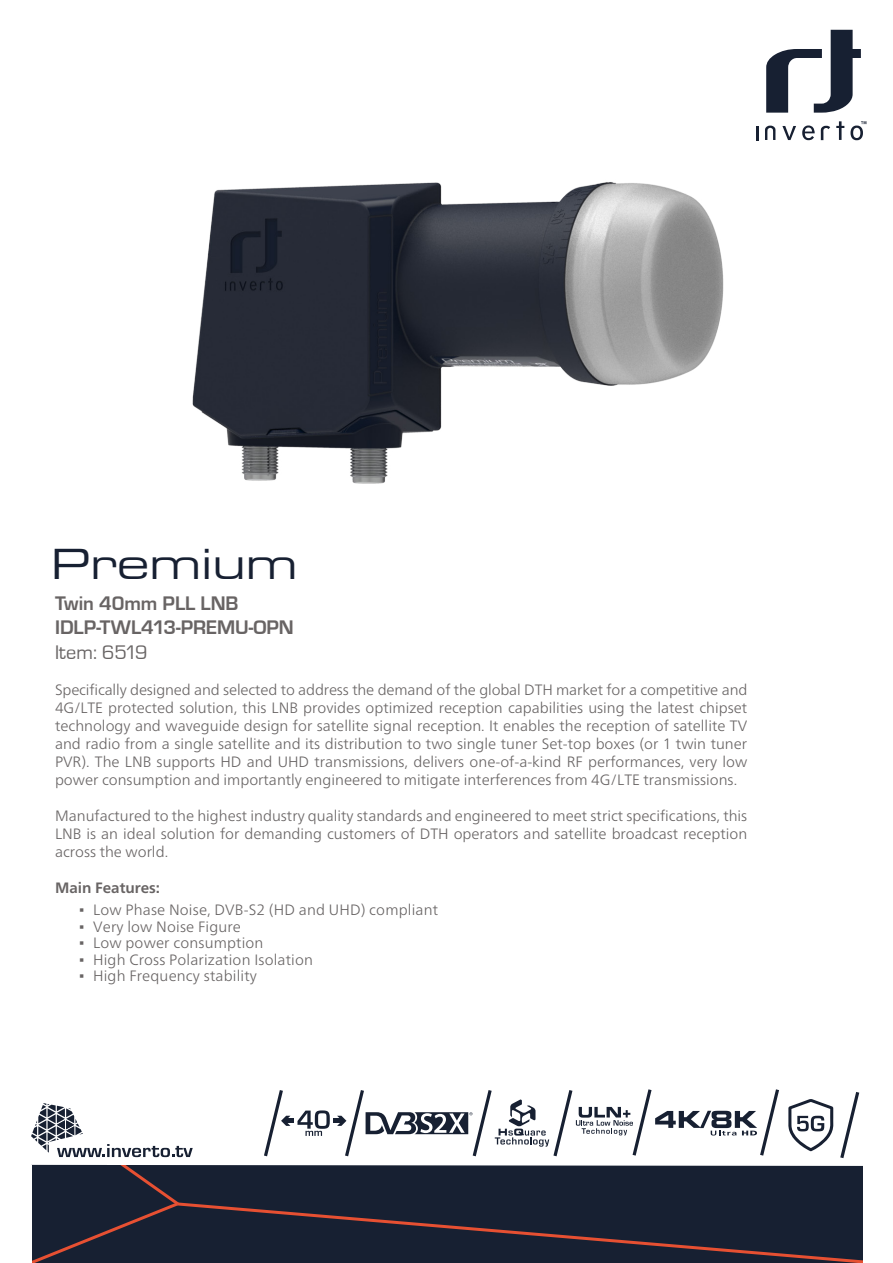
<style>
.page{position:relative;width:893px;height:1263px;background:#fff}
.page>*{position:absolute;margin:0;border:0;box-sizing:border-box;transform-origin:0 0}
.t1{font:42px "Eurostile Extended Two";color:#172032}
.t2{font:700 20.25px/24.3px "Eurostile T";color:#686464}
.t3{font:20.25px "Eurostile T";color:#686464}
.t4{font:300 15px/18px "Frutiger Neue LT";letter-spacing:.01em;color:#686464;text-align:justify}
.t5{font:700 15px "Frutiger Neue LT";color:#686464}
.t6{font:15px "Arial";color:#686464}
</style>
<div class="page">
<img style="left:192px;top:30px;width:675px;height:454px">
<svg style="left:31px;top:1089px;width:832px;height:174px"></svg>
<h1 class="t1" style="left:51px;top:535px;width:248px">Premium</h1>
<h2 class="t2" style="left:55px;top:591px;width:240px">Twin 40mm PLL LNB<br>IDLP-TWL413-PREMU-OPN</h2>
<h2 class="t3" style="left:55px;top:641px;width:94px">Item: 6519</h2>
<p class="t4" style="left:55px;top:680px;width:694px">Specifically designed and selected to address the demand of the global DTH market for a competitive and G4 /LTE protected solution, this LNB provides optimized reception capabilities using the latest chipset technology and waveguide design for satellite signal reception It. enables the reception of satellite TV and radio from a single satellite and its distribution to two single tuner Set-top boxes (or 1 twin tuner PVR .) The LNB supports HD and UHD transmissions, delivers one-of -a- kind RF performances, very low power consumption and importantly engineered to mitigate interferences from G4 /LTE transmissions.</p>
<p class="t4" style="left:55px;top:806px;width:694px">Manufactured to the highest industry quality standards and engineered to meet strict specifications, this LNB is an ideal solution for demanding customers of DTH operators and satellite broadcast reception across the world.</p>
<p class="t5" style="left:55px;top:878px;width:107px">Main Features:</p>
<p class="t4" style="left:93px;top:901px;width:346px">Low Phase Noise, DVB 2S- (HD and UHD) compliant</p>
<p class="t6" style="left:79px;top:899px;width:7px">▪</p>
<p class="t6" style="left:79px;top:916px;width:7px">▪</p>
<p class="t4" style="left:93px;top:917px;width:149px">Very low Noise Figure</p>
<p class="t6" style="left:79px;top:932px;width:7px">▪</p>
<p class="t4" style="left:93px;top:934px;width:172px">Low power consumption</p>
<p class="t6" style="left:79px;top:949px;width:7px">▪</p>
<p class="t6" style="left:79px;top:965px;width:7px">▪</p>
<p class="t4" style="left:93px;top:950px;width:221px">High Cross Polarization Isolation</p>
<p class="t4" style="left:93px;top:967px;width:165px">High Frequency stability</p>
</div>
